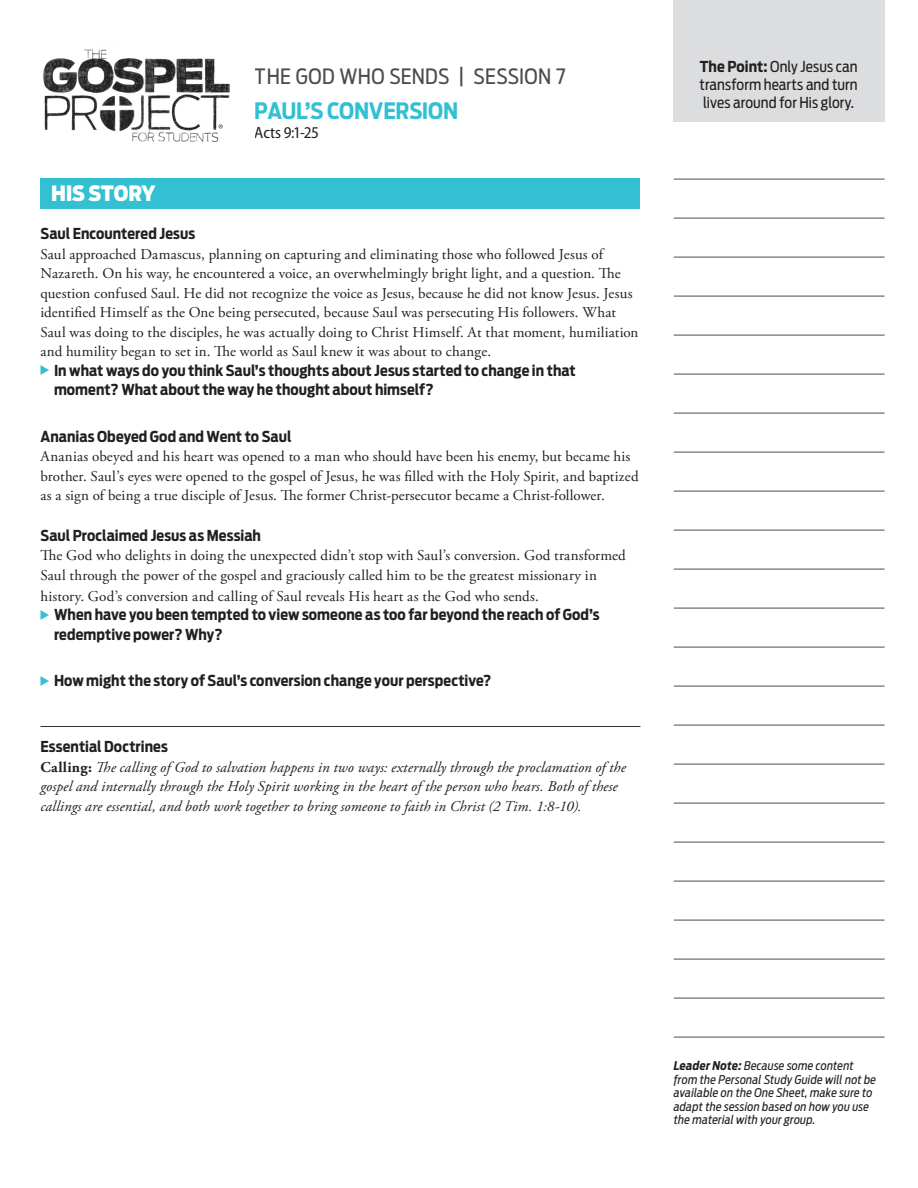
<style>
.page{position:relative;width:918px;height:1188px;background:#fff}
.page>*{position:absolute;margin:0;border:0;box-sizing:border-box;transform-origin:0 0}
.t1{font:700 22.5px "Antenna Cond";letter-spacing:-.01em;color:#32c0d2}
.t2{font:21px "Antenna Cond";letter-spacing:.01em;color:#4b4c4d}
.t3{font:900 21px "Antenna Cond";letter-spacing:-.01em;color:#fff}
.t4{font:semi-condensed 16.5px "Myriad Pro";letter-spacing:-.02em;color:#231f20}
.t5{font:15px/19.5px "Adobe Garamond Pro";letter-spacing:.01em;color:#231f20}
.t6{font:700 15px/19.5px "Antenna Cond";letter-spacing:.005em;color:#231f20}
.t7{font:italic 15px/19.5px "Adobe Garamond Pro";letter-spacing:.005em;color:#231f20}
.t8{font:15px/18px "Antenna Cond";letter-spacing:.005em;color:#231f20;text-align:justify}
.bullets_red_indent{font:italic 12px/13.5px "Antenna Cond";letter-spacing:.015em;color:#231f20}
.s1{font-weight:700;font-style:normal}
.s2{font-weight:700}
</style>
<div class="page">
<div style="left:673px;top:0;width:212px;height:122px;background:#dcdddf"></div>
<hr style="left:674px;top:179px;width:211px;height:1px;background:#4b4c4d">
<hr style="left:674px;top:218px;width:211px;height:1px;background:#4b4c4d">
<hr style="left:674px;top:257px;width:211px;height:1px;background:#4b4c4d">
<hr style="left:674px;top:296px;width:211px;height:1px;background:#4b4c4d">
<hr style="left:674px;top:335px;width:211px;height:1px;background:#4b4c4d">
<hr style="left:674px;top:374px;width:211px;height:1px;background:#4b4c4d">
<hr style="left:674px;top:413px;width:211px;height:1px;background:#4b4c4d">
<hr style="left:674px;top:452px;width:211px;height:1px;background:#4b4c4d">
<hr style="left:674px;top:491px;width:211px;height:1px;background:#4b4c4d">
<hr style="left:674px;top:530px;width:211px;height:1px;background:#4b4c4d">
<hr style="left:674px;top:569px;width:211px;height:1px;background:#4b4c4d">
<hr style="left:674px;top:608px;width:211px;height:1px;background:#4b4c4d">
<hr style="left:674px;top:647px;width:211px;height:1px;background:#4b4c4d">
<hr style="left:674px;top:686px;width:211px;height:1px;background:#4b4c4d">
<hr style="left:674px;top:725px;width:211px;height:1px;background:#4b4c4d">
<hr style="left:674px;top:764px;width:211px;height:1px;background:#4b4c4d">
<hr style="left:674px;top:803px;width:211px;height:1px;background:#4b4c4d">
<hr style="left:674px;top:842px;width:211px;height:1px;background:#4b4c4d">
<hr style="left:674px;top:881px;width:211px;height:1px;background:#4b4c4d">
<hr style="left:674px;top:920px;width:211px;height:1px;background:#4b4c4d">
<hr style="left:674px;top:959px;width:211px;height:1px;background:#4b4c4d">
<hr style="left:674px;top:998px;width:211px;height:1px;background:#4b4c4d">
<hr style="left:674px;top:1037px;width:211px;height:1px;background:#4b4c4d">
<div style="left:40px;top:178px;width:600px;height:31px;background:#32c0d2"></div>
<hr style="left:40px;top:726px;width:600px;height:1px;background:#231f20">
<img style="left:84px;top:49px;width:23px;height:6px">
<img style="left:43px;top:55px;width:187px;height:76px">
<img style="left:114px;top:131px;width:105px;height:11px">
<svg style="left:219px;top:124px;width:4px;height:4px"></svg>
<p class="t3" style="left:51px;top:181px;width:106px">HIS STORY</p>
<h2 class="t2" style="left:255px;top:64px;width:312px">THE GOD WHO SENDS | SESSION 7</h2>
<h1 class="t1" style="left:255px;top:97px;width:205px">PAUL’S CONVERSION</h1>
<p class="t4" style="left:255px;top:124px;width:66px">Acts 9:1-25</p>
<p class="t6" style="left:40px;top:224px;width:156px">Saul Encountered Jesus</p>
<p class="t5" style="left:40px;top:245px;width:600px">Saul approached Damascus, planning on capturing and eliminating those who followed Jesus of Nazareth. On his way, he encountered a voice, an overwhelmingly bright light, and a question. The question confused Saul. He did not recognize the voice as Jesus, because he did not know Jesus. Jesus identified Himself as the One being persecuted, because Saul was persecuting His followers. What Saul was doing to the disciples, he was actually doing to Christ Himself. At that moment, humiliation and humility began to set in. The world as Saul knew it was about to change.</p>
<p class="t6" style="left:54px;top:360px;width:523px">In what ways do you think Saul’s thoughts about Jesus started to change in that moment? What about the way he thought about himself?</p>
<p class="t6" style="left:40px;top:426px;width:252px">Ananias Obeyed God and Went to Saul</p>
<p class="t5" style="left:40px;top:447px;width:600px">Ananias obeyed and his heart was opened to a man who should have been his enemy, but became his brother. Saul’s eyes were opened to the gospel of Jesus, he was filled with the Holy Spirit, and baptized as a sign of being a true disciple of Jesus. The former Christ-persecutor became a Christ-follower.</p>
<p class="t6" style="left:40px;top:525px;width:222px">Saul Proclaimed Jesus as Messiah</p>
<p class="t5" style="left:40px;top:546px;width:587px">The God who delights in doing the unexpected didn’t stop with Saul’s conversion. God transformed<br>Saul through the power of the gospel and graciously called him to be the greatest missionary in</p>
<p class="t5" style="left:40px;top:587px;width:500px">history. God’s conversion and calling of Saul reveals His heart as the God who sends.</p>
<p class="t6" style="left:54px;top:605px;width:547px">When have you been tempted to view someone as too far beyond the reach of God’s redemptive power? Why?</p>
<p class="t6" style="left:54px;top:671px;width:439px">How might the story of Saul’s conversion change your perspective?</p>
<p class="t6" style="left:40px;top:737px;width:129px">Essential Doctrines</p>
<p class="t7" style="left:40px;top:758px;width:587px"><span class="s1">Calling:</span> The calling of God to salvation happens in two ways: externally through the proclamation of the gospel and internally through the Holy Spirit working in the heart of the person who hears. Both of these callings are essential, and both work together to bring someone to faith in Christ (2 Tim. 1:8-10).</p>
<p class="t8" style="left:700px;top:57px;width:160px"><span class="s2">The Point:</span> Only Jesus can transform hearts and turn lives around for His glory.</p>
<p class="bullets_red_indent" style="left:674px;top:1059px;width:204px"><span class="s2">Leader Note:</span> Because some content from the Personal Study Guide will not be available on the One Sheet, make sure to adapt the session based on how you use the material with your group.</p>
</div>
